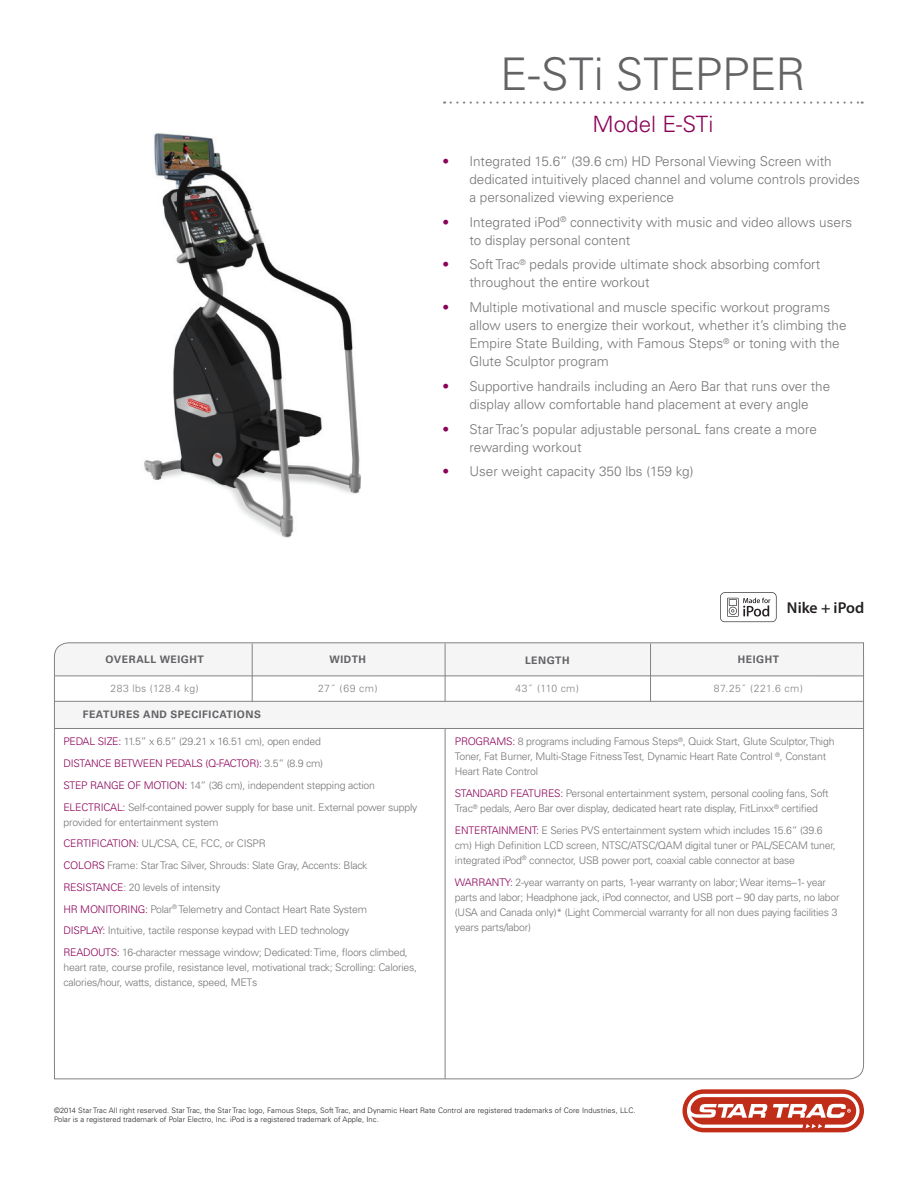
<style>
.page{position:relative;width:918px;height:1188px;background:#fff}
.page>*{position:absolute;margin:0;border:0;box-sizing:border-box;transform-origin:0 0}
.t1{font:300 45px "Univers";letter-spacing:-.005em;color:#636366}
.t2{font:300 22.5px "Univers";color:#8b0159}
.t3{font:600 15.75px "Myriad Pro";color:#231f20}
.t4{font:300 13.5px/18px "Univers";color:#767575}
.t5{font:300 10.5px/21.8px "Univers";letter-spacing:-.02em;color:#767575}
.t6{font:700 10.35px "Univers";letter-spacing:.05em;color:#636366}
.t7{font:300 10.35px "Univers";letter-spacing:.045em;color:#808285}
.t8{font:300 7.5px/9px "Univers";letter-spacing:.01em;color:#231f20}
.s1{color:#8b0159}
</style>
<div class="page">
<svg style="left:682px;top:1089px;width:182px;height:43px"></svg>
<img style="left:144px;top:133px;width:217px;height:405px">
<svg style="left:451px;top:101px;width:412px;height:3px"></svg>
<svg style="left:54px;top:642px;width:810px;height:438px"></svg>
<hr style="left:445px;top:729px;width:1px;height:350px;background:#808285">
<hr style="left:55px;top:675px;width:808px;height:1px;background:#808285">
<hr style="left:55px;top:728px;width:808px;height:1px;background:#808285">
<hr style="left:55px;top:701px;width:809px;height:1px;background:#808285">
<hr style="left:650px;top:644px;width:1px;height:58px;background:#808285">
<hr style="left:252px;top:644px;width:1px;height:58px;background:#808285">
<hr style="left:445px;top:644px;width:1px;height:58px;background:#808285">
<svg style="left:720px;top:592px;width:57px;height:30px"></svg>
<h1 class="t1" style="left:500px;top:47px;width:307px">E-STi STEPPER</h1>
<h2 class="t2" style="left:592px;top:111px;width:122px">Model E-STi</h2>
<p class="t4" style="left:469px;top:152px;width:392px;text-indent:-27px"><span class="s1">•</span> Integrated 15.6” (39.6 cm) HD Personal Viewing Screen with dedicated intuitively placed channel and volume controls provides a personalized viewing experience</p>
<p class="t4" style="left:469px;top:213px;width:384px;text-indent:-27px"><span class="s1">•</span> Integrated iPod<sup>®</sup> connectivity with music and video allows users to display personal content</p>
<p class="t4" style="left:469px;top:256px;width:352px;text-indent:-27px"><span class="s1">•</span> Soft Trac<sup>®</sup> pedals provide ultimate shock absorbing comfort throughout the entire workout</p>
<p class="t4" style="left:469px;top:298px;width:379px;text-indent:-27px"><span class="s1">•</span> Multiple motivational and muscle specific workout programs allow users to energize their workout, whether it’s climbing the Empire State Building, with Famous Steps<sup>®</sup> or toning with the Glute Sculptor program</p>
<p class="t4" style="left:442px;top:377px;width:389px;text-align:center"><span class="s1">•</span> Supportive handrails including an Aero Bar that runs over the display allow comfortable hand placement at every angle</p>
<p class="t4" style="left:469px;top:420px;width:349px;text-indent:-27px"><span class="s1">•</span> Star Trac’s popular adjustable personaL fans create a more rewarding workout</p>
<p class="t4" style="left:442px;top:463px;width:253px"><span class="s1">•</span> User weight capacity 350 lbs (159 kg)</p>
<h3 class="t3" style="left:787px;top:598px;width:79px">Nike + iPod</h3>
<p class="t6" style="left:106px;top:653px;width:100px">OVERALL WEIGHT</p>
<p class="t7" style="left:110px;top:682px;width:90px">283 lbs (128.4 kg)</p>
<p class="t7" style="left:318px;top:682px;width:61px">27˝ (69 cm)</p>
<p class="t6" style="left:330px;top:653px;width:38px">WIDTH</p>
<p class="t6" style="left:525px;top:654px;width:46px">LENGTH</p>
<p class="t6" style="left:738px;top:653px;width:43px">HEIGHT</p>
<p class="t7" style="left:515px;top:682px;width:65px">43˝ (110 cm)</p>
<p class="t7" style="left:714px;top:682px;width:91px">87.25˝ (221.6 cm)</p>
<p class="t6" style="left:83px;top:708px;width:180px">FEATURES AND SPECIFICATIONS</p>
<p class="t5" style="left:63px;top:731px;width:355px"><span class="s1">PEDAL SIZE:</span> 11.5” x 6.5” (29.21 x 16.51 cm), open ended<br><span class="s1">DISTANCE BETWEEN PEDALS (Q-FACTOR):</span> 3.5” (8.9 cm)<br><span class="s1">STEP RANGE OF MOTION:</span> 14” (36 cm), independent stepping action <span class="s1">ELECTRICAL:</span> Self-contained power supply for base unit. External power supply</p>
<p class="t5" style="left:63px;top:811px;width:346px">provided for entertainment system<br><span class="s1">CERTIFICATION:</span> UL/CSA, CE, FCC, or CISPR<br><span class="s1">COLORS</span> Frame: Star Trac Silver, Shrouds: Slate Gray, Accents: Black <span class="s1">RESISTANCE</span>: 20 levels of intensity<br><span class="s1">HR MONITORING:</span> Polar<sup>®</sup> Telemetry and Contact Heart Rate System <span class="s1">DISPLAY:</span> Intuitive, tactile response keypad with LED technology <span class="s1">READOUTS:</span> 16-character message window; Dedicated: Time, floors climbed,</p>
<p class="t5" style="left:63px;top:960px;width:355px;line-height:15px">heart rate, course profile, resistance level, motivational track; Scrolling: Calories, calories/hour, watts, distance, speed, METs</p>
<p class="t5" style="left:455px;top:734px;width:381px;line-height:15px"><span class="s1">PROGRAMS:</span> 8 programs including Famous Steps<sup>®</sup>, Quick Start, Glute Sculptor, Thigh<br>Toner, Fat Burner, Multi-Stage Fitness Test, Dynamic Heart Rate Control <sup>®</sup>, Constant<br>Heart Rate Control</p>
<p class="t5" style="left:455px;top:786px;width:375px;line-height:15px"><span class="s1">STANDARD FEATURES:</span> Personal entertainment system, personal cooling fans, Soft<br>Trac<sup>®</sup> pedals, Aero Bar over display, dedicated heart rate display, FitLinxx<sup>®</sup> certified</p>
<p class="t5" style="left:455px;top:823px;width:382px;line-height:15px"><span class="s1">ENTERTAINMENT:</span> E Series PVS entertainment system which includes 15.6” (39.6 cm) High Definition LCD screen, NTSC/ATSC/QAM digital tuner or PAL/SECAM tuner, integrated iPod<sup>®</sup> connector, USB power port, coaxial cable connector at base</p>
<p class="t5" style="left:455px;top:874px;width:386px;line-height:15px"><span class="s1">WARRANTY:</span> 2-year warranty on parts, 1-year warranty on labor; Wear items–1- year parts and labor; Headphone jack, iPod connector, and USB port – 90 day parts, no labor (USA and Canada only)* (Light Commercial warranty for all non dues paying facilities 3 years parts/labor)</p>
<p class="t8" style="left:54px;top:1106px;width:583px">©2014 Star Trac All right reserved. Star Trac, the Star Trac logo, Famous Steps, Soft Trac, and Dynamic Heart Rate Control are registered trademarks of Core Industries, LLC.<br>Polar is a registered trademark of Polar Electro, Inc. iPod is a registered trademark of Apple, Inc.</p>
</div>
